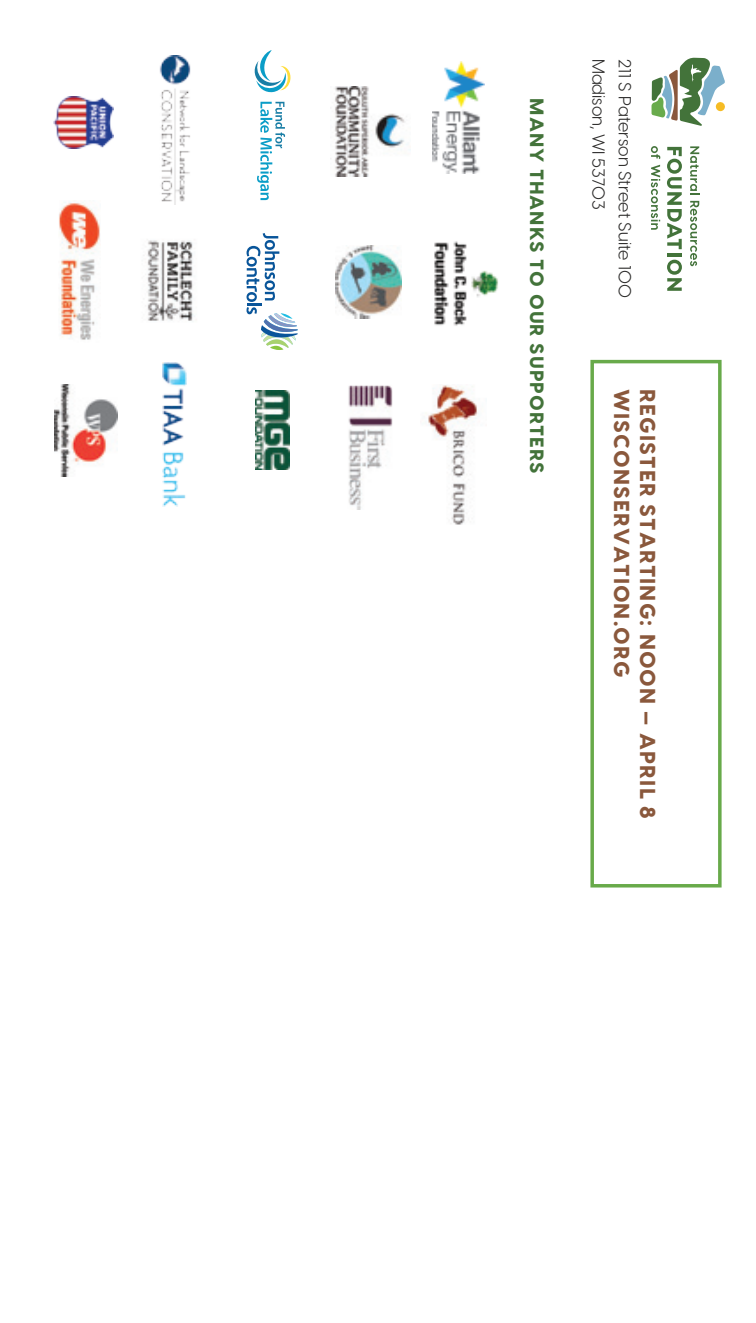
<style>
.page{position:relative;width:756px;height:1323px;background:#fff}
.page>*{position:absolute;margin:0;border:0;box-sizing:border-box;transform-origin:0 0}
.t1{font:800 21.53px/25.9px "Visby";letter-spacing:.05em;color:#8a583c}
.t2{font:800 19.25px "Visby";letter-spacing:.05em;color:#43733a}
.t3{font:17.5px "Visby";color:#2c2b2a}
</style>
<div class="page">
<div style="left:590px;top:360px;width:132px;height:528px;border:4px solid #68aa4a"></div>
<svg style="left:651px;top:58px;width:74px;height:68px"></svg>
<svg style="left:690px;top:146px;width:9px;height:48px"></svg>
<svg style="left:690px;top:201px;width:9px;height:65px"></svg>
<svg style="left:667px;top:147px;width:15px;height:102px"></svg>
<hr style="left:667px;top:253px;width:15px;height:3px;background:#43733a">
<svg style="left:667px;top:260px;width:15px;height:31px"></svg>
<svg style="left:651px;top:146px;width:9px;height:13px"></svg>
<svg style="left:651px;top:165px;width:9px;height:65px"></svg>
<img style="left:433px;top:61px;width:52px;height:113px">
<img style="left:434px;top:241px;width:64px;height:85px">
<img style="left:434px;top:385px;width:44px;height:140px">
<img style="left:330px;top:87px;width:78px;height:89px">
<img style="left:335px;top:245px;width:67px;height:73px">
<img style="left:348px;top:385px;width:86px;height:124px">
<svg style="left:255px;top:50px;width:35px;height:43px"></svg>
<svg style="left:257px;top:102px;width:28px;height:98px"></svg>
<svg style="left:246px;top:233px;width:52px;height:117px"></svg>
<img style="left:256px;top:390px;width:34px;height:80px">
<img style="left:159px;top:55px;width:32px;height:150px">
<img style="left:143px;top:240px;width:51px;height:81px">
<img style="left:163px;top:362px;width:24px;height:144px">
<img style="left:54px;top:96px;width:59px;height:52px">
<img style="left:59px;top:201px;width:41px;height:139px">
<img style="left:55px;top:384px;width:62px;height:93px">
<h3 class="t2" style="left:555px;top:98px;width:377px;rotate:90deg">MANY THANKS TO OUR SUPPORTERS</h3>
<p class="t3" style="left:613px;top:59px;width:153px;rotate:90deg">Madison, WI 53703</p>
<p class="t3" style="left:639px;top:59px;width:241px;rotate:90deg">211 S Paterson Street Suite 100</p>
<p class="t1" style="left:664px;top:389px;width:431px;rotate:90deg">REGISTER STARTING: NOON — APRIL 8<br>WISCONSERVATION.ORG</p>
</div>
